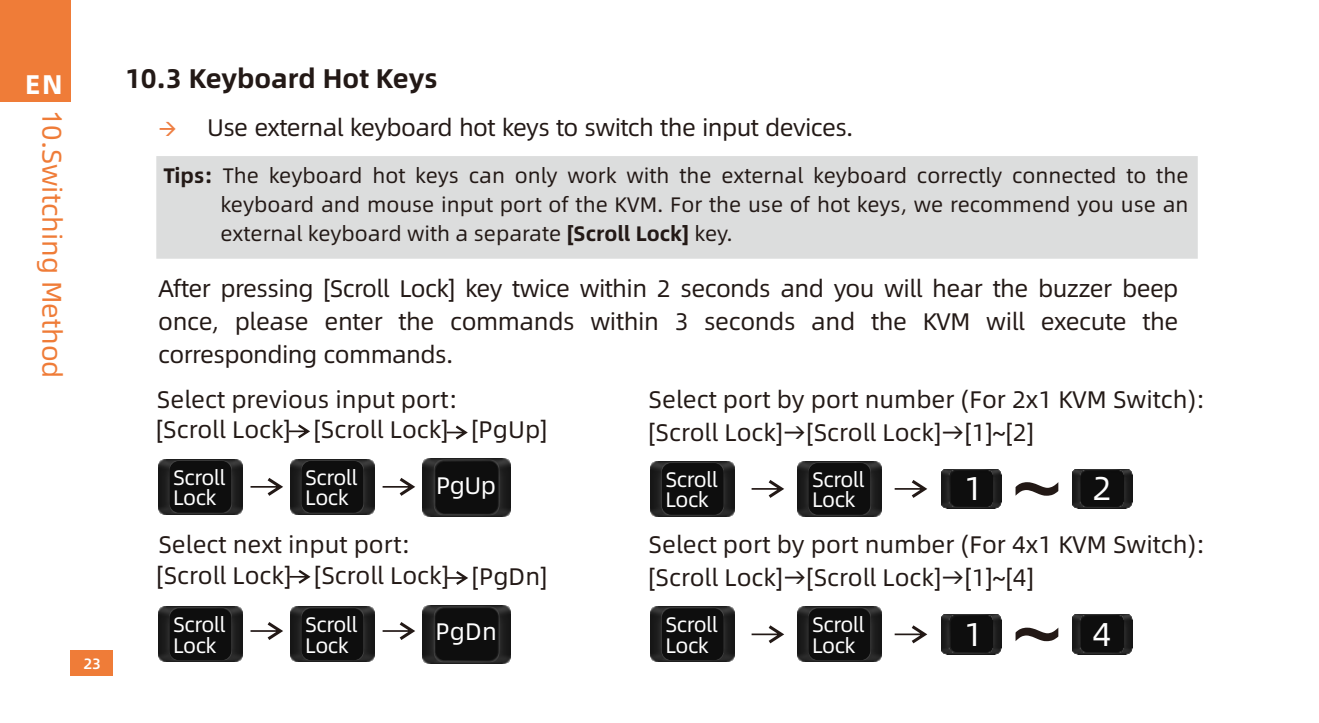
<style>
.page{position:relative;width:1319px;height:723px;background:#fff}
.page>*{position:absolute;margin:0;border:0;box-sizing:border-box;transform-origin:0 0}
.t1{font:85.5px "Arial";color:#231916}
.t2{font:33px "Alibaba Pu Hui Ti";color:#fff}
.t3{font:500 30px "Adobe Naskh";color:#fff}
.t4{font:700 27px "Alibaba Pu Hui Ti";color:#231916}
.t5{font:27px "Alibaba Pu Hui Ti";color:#ef7c38}
.t6{font:700 27px "Arial";color:#fff}
.t7{font:700 27px "Alibaba Pu Hui Ti";color:#fff}
.t8{font:24px/33px "Alibaba Pu Hui Ti";color:#231916}
.t9{font:24px "Alibaba Pu Hui Ti";letter-spacing:-.025em;color:#231916}
.t10{font:24px "Alibaba Pu Hui Ti";letter-spacing:-.015em;color:#fff}
.t11{font:21px/28.8px "Alibaba Pu Hui Ti";color:#231916;text-align:justify}
.t12{font:21px/20.1px "Alibaba Pu Hui Ti";letter-spacing:-.025em;color:#fff}
.t13{font:500 15px "Alibaba Pu Hui Ti";color:#fff}
.s1{font-family:"Arial"}
.s2{color:#ee7e42}
.s3{font-weight:700}
</style>
<div class="page">
<div style="left:156px;top:156px;width:1042px;height:103px;background:#dcdddd"></div>
<img style="left:422px;top:459px;width:89px;height:58px">
<div style="left:435px;top:462px;width:62px;height:52px;background:#0e0e0e;border:2px solid #0e0e0e;border-radius:9px"></div>
<img style="left:158px;top:459px;width:84px;height:55px">
<div style="left:169px;top:461px;width:62px;height:52px;background:#0e0e0e;border:2px solid #0e0e0e;border-radius:9px"></div>
<svg style="left:250px;top:478px;width:33px;height:18px"></svg>
<img style="left:290px;top:459px;width:84px;height:55px">
<div style="left:301px;top:461px;width:62px;height:52px;background:#0e0e0e;border:2px solid #0e0e0e;border-radius:9px"></div>
<svg style="left:382px;top:478px;width:33px;height:18px"></svg>
<svg style="left:289px;top:424px;width:21px;height:14px"></svg>
<svg style="left:446px;top:425px;width:21px;height:14px"></svg>
<img style="left:422px;top:605px;width:88px;height:58px">
<div style="left:435px;top:608px;width:62px;height:52px;background:#0e0e0e;border:2px solid #0e0e0e;border-radius:9px"></div>
<svg style="left:250px;top:622px;width:33px;height:18px"></svg>
<svg style="left:382px;top:622px;width:33px;height:18px"></svg>
<img style="left:290px;top:607px;width:84px;height:55px">
<div style="left:301px;top:608px;width:62px;height:52px;background:#0e0e0e;border:2px solid #0e0e0e;border-radius:9px"></div>
<img style="left:158px;top:607px;width:84px;height:55px">
<div style="left:169px;top:608px;width:62px;height:52px;background:#0e0e0e;border:2px solid #0e0e0e;border-radius:9px"></div>
<svg style="left:289px;top:570px;width:21px;height:14px"></svg>
<svg style="left:447px;top:571px;width:21px;height:14px"></svg>
<img style="left:941px;top:469px;width:60px;height:39px">
<div style="left:950px;top:471px;width:42px;height:36px;background:#0e0e0e;border:2px solid #0e0e0e;border-radius:6px"></div>
<img style="left:1072px;top:469px;width:59px;height:39px">
<div style="left:1080px;top:471px;width:42px;height:36px;background:#0e0e0e;border:2px solid #0e0e0e;border-radius:6px"></div>
<svg style="left:751px;top:480px;width:33px;height:18px"></svg>
<svg style="left:894px;top:480px;width:33px;height:18px"></svg>
<img style="left:650px;top:461px;width:84px;height:55px">
<div style="left:661px;top:463px;width:62px;height:52px;background:#0e0e0e;border:2px solid #0e0e0e;border-radius:9px"></div>
<img style="left:797px;top:461px;width:84px;height:55px">
<div style="left:808px;top:463px;width:62px;height:52px;background:#0e0e0e;border:2px solid #0e0e0e;border-radius:9px"></div>
<div style="left:71px;top:651px;width:42px;height:25px;background:#ef7c38"></div>
<div style="left:0;top:0;width:71px;height:102px;background:#ef7c38"></div>
<img style="left:941px;top:615px;width:60px;height:39px">
<div style="left:950px;top:616px;width:42px;height:36px;background:#0e0e0e;border:2px solid #0e0e0e;border-radius:6px"></div>
<img style="left:1072px;top:615px;width:59px;height:39px">
<div style="left:1080px;top:616px;width:42px;height:36px;background:#0e0e0e;border:2px solid #0e0e0e;border-radius:6px"></div>
<svg style="left:751px;top:625px;width:33px;height:18px"></svg>
<svg style="left:894px;top:625px;width:33px;height:18px"></svg>
<img style="left:650px;top:607px;width:84px;height:55px">
<div style="left:661px;top:608px;width:62px;height:52px;background:#0e0e0e;border:2px solid #0e0e0e;border-radius:9px"></div>
<img style="left:797px;top:607px;width:84px;height:55px">
<div style="left:808px;top:608px;width:62px;height:52px;background:#0e0e0e;border:2px solid #0e0e0e;border-radius:9px"></div>
<p class="t6" style="left:25px;top:74px;width:39px">ZH</p>
<p class="t7" style="left:25px;top:71px;width:39px">EN</p>
<p class="t5" style="left:65px;top:110px;width:270px;rotate:90deg"><span class="s1">1</span>0.Switching Method</p>
<p class="t13" style="left:83px;top:656px;width:19px">23</p>
<p class="t4" style="left:125px;top:65px;width:314px">10.3 Keyboard Hot Keys</p>
<p class="t9" style="left:158px;top:115px;width:696px"><span class="s2">→</span> Use external keyboard hot keys to switch the input devices.</p>
<p class="t11" style="left:220px;top:161px;width:969px;text-indent:-57px"><span class="s3">Tips:</span> The keyboard hot keys can only work with the external keyboard correctly connected to the keyboard and mouse input port of the KVM. For the use of hot keys, we recommend you use an external keyboard with a separate <span class="s3">[Scroll Lock]</span> key.</p>
<p class="t8" style="left:158px;top:272px;width:1021px;text-align:justify">After pressing [Scroll Lock] key twice within 2 seconds and you will hear the buzzer beep once, please enter the commands within 3 seconds and the KVM will execute the corresponding commands.</p>
<p class="t8" style="left:157px;top:383px;width:302px">Select previous input port:</p>
<p class="t8" style="left:156px;top:413px;width:392px">[Scroll Lock] [Scroll Lock] [PgUp]</p>
<p class="t8" style="left:648px;top:383px;width:558px">Select port by port number (For 2x1 KVM Switch): [Scroll Lock]→[Scroll Lock]→[1]~[2]</p>
<p class="t12" style="left:173px;top:467px;width:54px">Scroll<br>Lock</p>
<p class="t12" style="left:305px;top:467px;width:54px">Scroll<br>Lock</p>
<p class="t10" style="left:436px;top:473px;width:61px">PgUp</p>
<p class="t12" style="left:665px;top:469px;width:54px">Scroll<br>Lock</p>
<p class="t12" style="left:812px;top:469px;width:54px">Scroll<br>Lock</p>
<p class="t3" style="left:665px;top:461px;width:52px">Scroll</p>
<p class="t3" style="left:665px;top:479px;width:46px">Lock</p>
<h2 class="t2" style="left:963px;top:472px;width:20px">1</h2>
<h1 class="t1" style="left:1011px;top:457px;width:51px">~</h1>
<h2 class="t2" style="left:1092px;top:472px;width:20px">2</h2>
<p class="t8" style="left:157px;top:530px;width:392px;line-height:30px">Select next input port:<br>[Scroll Lock] [Scroll Lock] [PgDn]</p>
<p class="t8" style="left:648px;top:528px;width:558px">Select port by port number (For 4x1 KVM Switch): [Scroll Lock]→[Scroll Lock]→[1]~[4]</p>
<p class="t12" style="left:173px;top:615px;width:54px">Scroll<br>Lock</p>
<p class="t12" style="left:305px;top:615px;width:54px">Scroll<br>Lock</p>
<p class="t10" style="left:435px;top:620px;width:63px">PgDn</p>
<p class="t12" style="left:665px;top:615px;width:54px">Scroll<br>Lock</p>
<p class="t12" style="left:812px;top:615px;width:54px">Scroll<br>Lock</p>
<p class="t3" style="left:665px;top:606px;width:52px">Scroll</p>
<p class="t3" style="left:665px;top:625px;width:46px">Lock</p>
<h2 class="t2" style="left:963px;top:618px;width:20px">1</h2>
<h1 class="t1" style="left:1011px;top:602px;width:51px">~</h1>
<h2 class="t2" style="left:1092px;top:618px;width:20px">4</h2>
</div>
